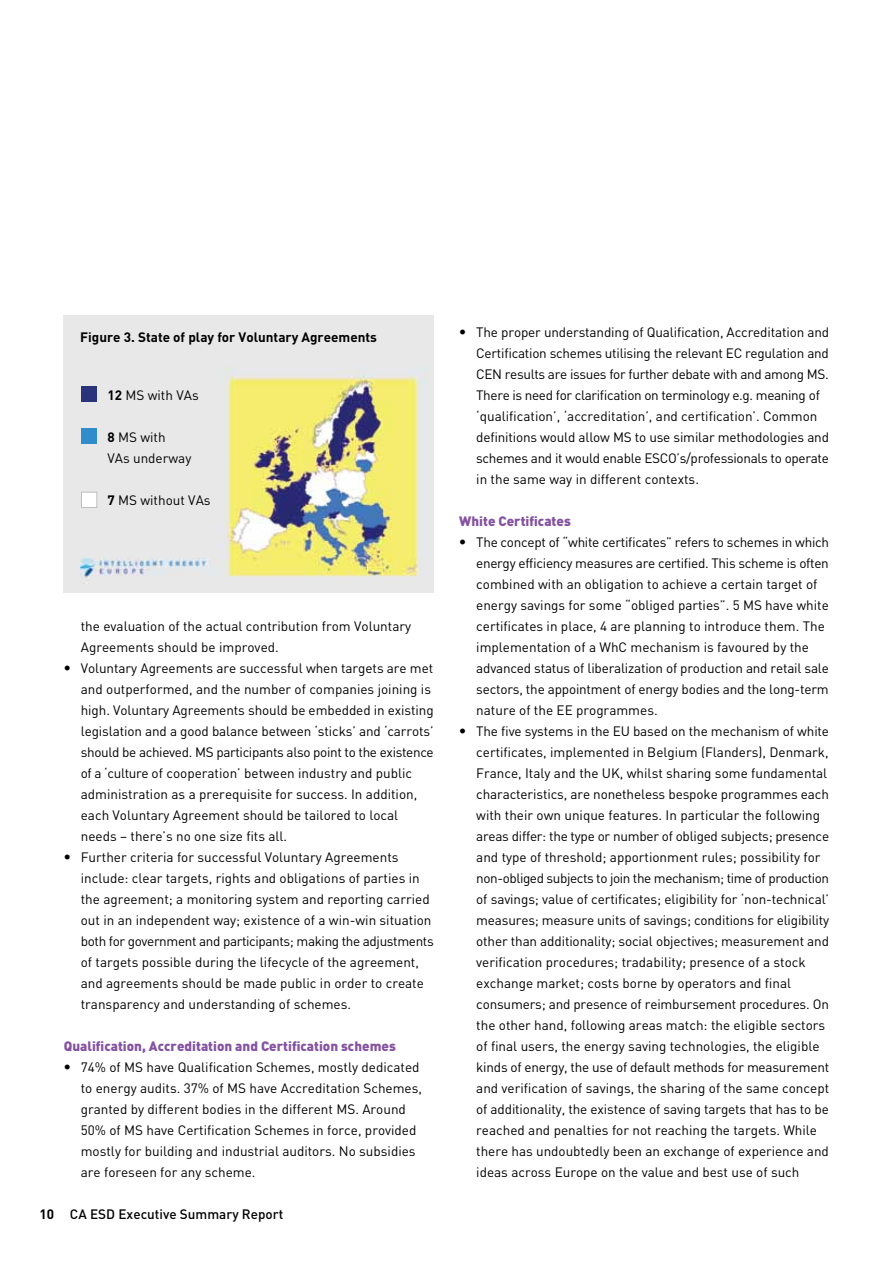
<style>
.page{position:relative;width:893px;height:1263px;background:#fff}
.page>*{position:absolute;margin:0;border:0;box-sizing:border-box;transform-origin:0 0}
.t1{font:13.5px/21px "Immprint DIN Regular";color:#000}
.t2{font:13.5px/21px "Immprint DIN Regular";letter-spacing:-.02em;color:#000}
.t3{font:13.5px "Immprint DIN Black";color:#8452a1}
.t4{font:13.5px "Immprint DIN Bold";color:#000}
.t5{font:13.5px "Immprint DIN Medium";color:#000}
.s1{font-family:"Immprint DIN Bold"}
.s2{font-family:"Immprint DIN Black";font-size:15px}
</style>
<div class="page">
<img style="left:64px;top:316px;width:370px;height:276px">
<div style="left:81px;top:386px;width:16px;height:16px;background:#2a347a"></div>
<div style="left:81px;top:428px;width:16px;height:16px;background:#308ccb"></div>
<div style="left:81px;top:492px;width:16px;height:16px;background:#fff;border:1px solid #bcbec0"></div>
<p class="t4" style="left:80px;top:329px;width:298px">Figure 3. State of play for Voluntary Agreements</p>
<p class="t1" style="left:107px;top:384px;width:93px"><span class="s1">12</span> MS with VAs</p>
<p class="t1" style="left:107px;top:426px;width:85px"><span class="s1">8</span> MS with<br>VAs underway</p>
<p class="t1" style="left:107px;top:489px;width:105px"><span class="s1">7</span> MS without VAs</p>
<p class="t1" style="left:81px;top:615px;width:332px">the evaluation of the actual contribution from Voluntary<br>Agreements should be improved.</p>
<p class="t1" style="left:81px;top:657px;width:354px;text-indent:-17px"><span class="s2">•</span> Voluntary Agreements are successful when targets are met and outperformed, and the number of companies joining is high. Voluntary Agreements should be embedded in existing legislation and a good balance between ‘sticks’ and ‘carrots’ should be achieved. MS participants also point to the existence of a ‘culture of cooperation’ between industry and public administration as a prerequisite for success. In addition, each Voluntary Agreement should be tailored to local needs – there’s no one size fits all.</p>
<p class="t1" style="left:81px;top:846px;width:354px;text-indent:-17px"><span class="s2">•</span> Further criteria for successful Voluntary Agreements include: clear targets, rights and obligations of parties in the agreement; a monitoring system and reporting carried out in an independent way; existence of a win-win situation both for government and participants; making the adjustments of targets possible during the lifecycle of the agreement, and agreements should be made public in order to create transparency and understanding of schemes.</p>
<p class="t3" style="left:64px;top:1037px;width:334px">Qualification, Accreditation and Certification schemes</p>
<p class="t1" style="left:81px;top:1056px;width:343px;text-indent:-17px"><span class="s2">•</span> 74% of MS have Qualification Schemes, mostly dedicated to energy audits. 37% of MS have Accreditation Schemes, granted by different bodies in the different MS. Around 50% of MS have Certification Schemes in force, provided mostly for building and industrial auditors. No subsidies are foreseen for any scheme.</p>
<p class="t5" style="left:40px;top:1205px;width:245px"><span class="s1">10</span> CA ESD Executive Summary Report</p>
<p class="t2" style="left:476px;top:321px;width:354px;text-indent:-17px"><span class="s2">•</span> The proper understanding of Qualification, Accreditation and Certification schemes utilising the relevant EC regulation and CEN results are issues for further debate with and among MS.<br>There is need for clarification on terminology e.g. meaning of ‘qualification’, ‘accreditation’, and certification’. Common definitions would allow MS to use similar methodologies and schemes and it would enable ESCO’s/professionals to operate in the same way in different contexts.</p>
<p class="t3" style="left:459px;top:512px;width:113px">White Certificates</p>
<p class="t1" style="left:476px;top:531px;width:354px;text-indent:-17px"><span class="s2">•</span> The concept of “white certificates” refers to schemes in which energy efficiency measures are certified. This scheme is often combined with an obligation to achieve a certain target of energy savings for some “obliged parties”. 5 MS have white certificates in place, 4 are planning to introduce them. The implementation of a WhC mechanism is favoured by the advanced status of liberalization of production and retail sale sectors, the appointment of energy bodies and the long-term nature of the EE programmes.</p>
<p class="t1" style="left:476px;top:720px;width:354px;text-indent:-17px"><span class="s2">•</span> The five systems in the EU based on the mechanism of white certificates, implemented in Belgium (Flanders), Denmark, France, Italy and the UK, whilst sharing some fundamental characteristics, are nonetheless bespoke programmes each with their own unique features. In particular the following areas differ: the type or number of obliged subjects; presence and type of threshold; apportionment rules; possibility for non-obliged subjects to join the mechanism; time of production of savings; value of certificates; eligibility for ‘non-technical’ measures; measure units of savings; conditions for eligibility other than additionality; social objectives; measurement and verification procedures; tradability; presence of a stock exchange market; costs borne by operators and final consumers; and presence of reimbursement procedures. On the other hand, following areas match: the eligible sectors of final users, the energy saving technologies, the eligible kinds of energy, the use of default methods for measurement and verification of savings, the sharing of the same concept of additionality, the existence of saving targets that has to be reached and penalties for not reaching the targets. While there has undoubtedly been an exchange of experience and ideas across Europe on the value and best use of such</p>
</div>
